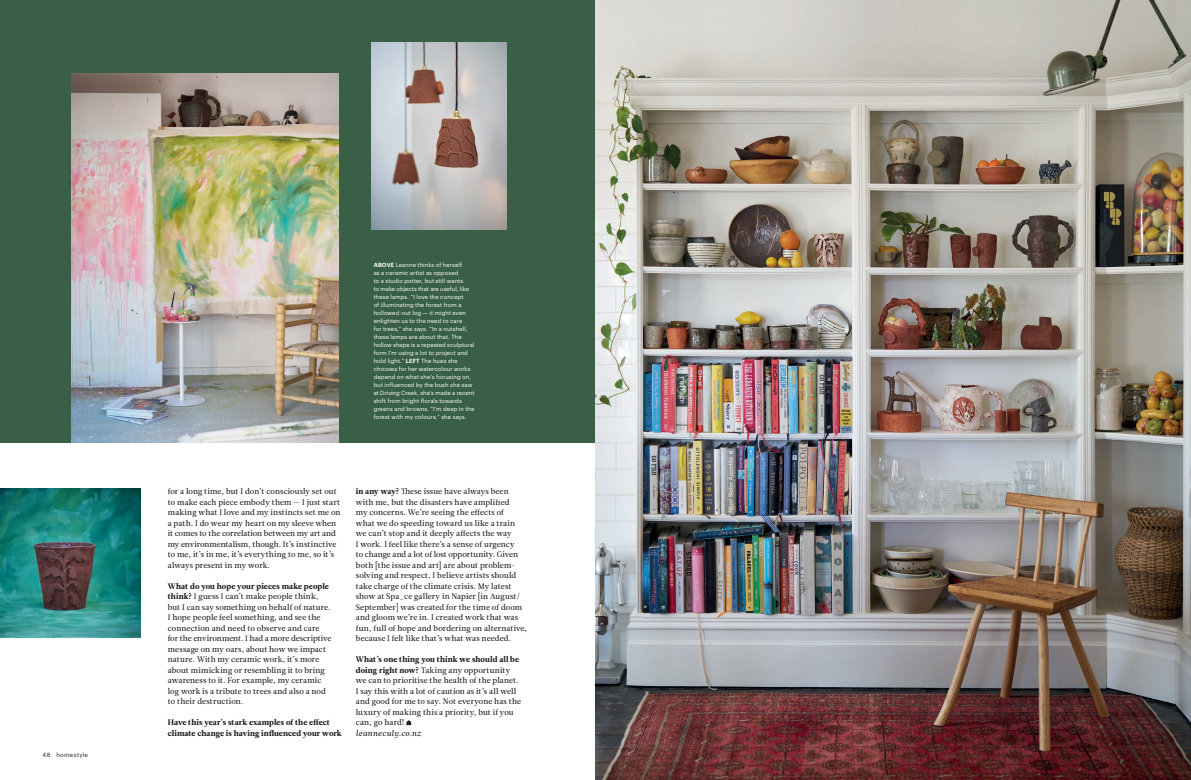
<style>
.page{position:relative;width:1191px;height:780px;background:#fff}
.page>*{position:absolute;margin:0;border:0;box-sizing:border-box;transform-origin:0 0}
.Body_Copy{font:8px/10.5px "Leitura News Roman 2";letter-spacing:.005em;color:#231f20}
.Body_Copy-2{font:8px/10.5px "Leitura News Roman 4";letter-spacing:.01em;color:#231f20}
.Body_Copy-3{font:8px "Leitura News Italic 2";letter-spacing:.025em;color:#231f20}
.t1{font:6px "Graphik";letter-spacing:.05em;color:#231f20}
.Caption{font:5.8px/8px "Graphik";letter-spacing:.015em;color:#fff}
.s1{font-weight:600}
.s2{font-family:"Leitura News Roman 4"}
</style>
<div class="page">
<div style="left:0;top:0;width:597px;height:442px;background:#395f47"></div>
<svg style="left:406px;top:720px;width:5px;height:5px"></svg>
<img style="left:372px;top:43px;width:135px;height:187px">
<img style="left:72px;top:74px;width:266px;height:368px">
<img style="left:595px;top:0;width:596px;height:780px">
<img style="left:0;top:488px;width:140px;height:149px">
<p class="t1" style="left:43px;top:749px;width:47px">48 homestyle</p>
<p class="Caption" style="left:374px;top:260px;width:102px"><span class="s1">ABOVE</span> Leanne thinks of herself<br>as a ceramic artist as opposed<br>to a studio potter, but still wants<br>to make objects that are useful, like these lamps. “I love the concept<br>of illuminating the forest from a hollowed-out log — it might even enlighten us to the need to care<br>for trees,” she says. “In a nutshell, these lamps are about that. The hollow shape is a repeated sculptural form I’m using a lot to project and hold light.” <span class="s1">LEFT</span> The hues she chooses for her watercolour works depend on what she’s focusing on, but influenced by the bush she saw at Driving Creek, she’s made a recent shift from bright florals towards greens and browns. “I’m deep in the forest with my colours,” she says.</p>
<p class="Body_Copy" style="left:168px;top:486px;width:174px">for a long time, but I don’t consciously set out to make each piece embody them — I just start making what I love and my instincts set me on a path. I do wear my heart on my sleeve when it comes to the correlation between my art and my environmentalism, though. It’s instinctive to me, it’s in me, it’s everything to me, so it’s always present in my work.</p>
<p class="Body_Copy" style="left:168px;top:580px;width:165px"><span class="s2">What do you hope your pieces make people think?</span> I guess I can’t make people think, but I can say something on behalf of nature.<br>I hope people feel something, and see the connection and need to observe and care for the environment. I had a more descriptive message on my oars, about how we impact nature. With my ceramic work, it’s more about mimicking or resembling it to bring awareness to it. For example, my ceramic log work is a tribute to trees and also a nod to their destruction.</p>
<p class="Body_Copy-2" style="left:168px;top:717px;width:175px">Have this year’s stark examples of the effect climate change is having influenced your work</p>
<p class="Body_Copy" style="left:356px;top:486px;width:173px"><span class="s2">in any way?</span> These issue have always been with me, but the disasters have amplified<br>my concerns. We’re seeing the effects of<br>what we do speeding toward us like a train we can’t stop and it deeply affects the way<br>I work. I feel like there’s a sense of urgency<br>to change and a lot of lost opportunity. Given both [the issue and art] are about problem&shy;solving and respect, I believe artists should take charge of the climate crisis. My latest show at Spa_ce gallery in Napier [in August/ September] was created for the time of doom and gloom we’re in. I created work that was fun, full of hope and bordering on alternative, because I felt like that’s what was needed.</p>
<p class="Body_Copy" style="left:356px;top:654px;width:167px"><span class="s2">What’s one thing you think we should all be doing right now?</span> Taking any opportunity we can to prioritise the health of the planet.<br>I say this with a lot of caution as it’s all well and good for me to say. Not everyone has the luxury of making this a priority, but if you can, go hard!</p>
<p class="Body_Copy-3" style="left:356px;top:728px;width:67px">leanneculy.co.nz</p>
</div>
